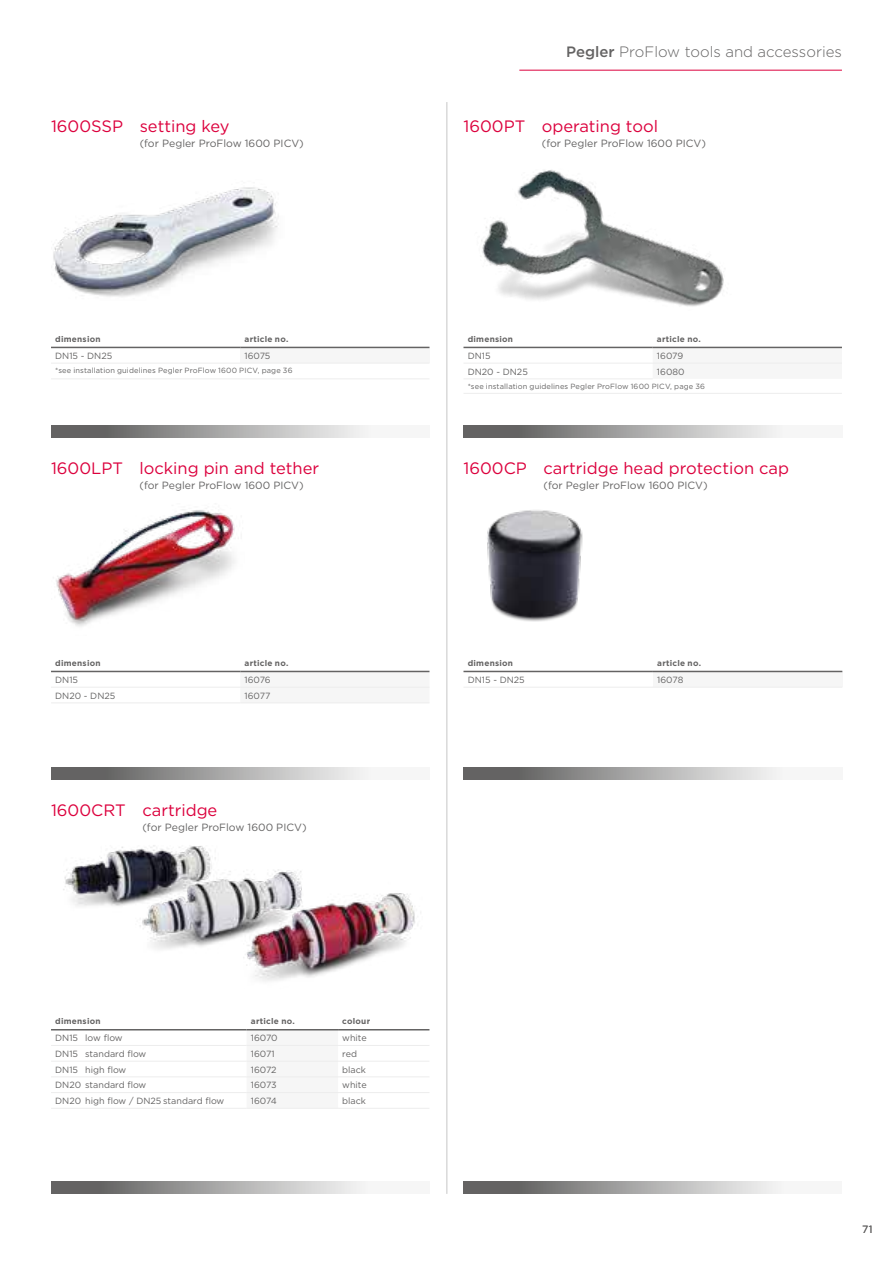
<style>
.page{position:relative;width:893px;height:1263px;background:#fff}
.page>*{position:absolute;margin:0;border:0;box-sizing:border-box;transform-origin:0 0}
.t1{font:16.5px "Gotham";color:#dc013d}
.t2{font:300 15px "Gotham";color:#646363}
.t3{font:10.5px "Gotham";color:#646363}
.t4{font:9px "Gotham";color:#646363}
.t5{font:700 8.25px "Gotham";letter-spacing:.03em;color:#646363}
.t6{font:7.5px "Gotham";letter-spacing:.015em;color:#646363}
.s1{font-weight:500}
</style>
<div class="page">
<hr style="left:519px;top:70px;width:323px;height:1px;background:#dc013d">
<svg style="left:51px;top:1181px;width:315px;height:13px;background:#a3a3a3"></svg>
<svg style="left:463px;top:1181px;width:319px;height:13px;background:#a2a2a1"></svg>
<hr style="left:446px;top:102px;width:1px;height:1092px;background:#c6c6c6">
<img style="left:481px;top:170px;width:244px;height:137px">
<div style="left:240px;top:347px;width:189px;height:16px;background:#f6f6f6"></div>
<hr style="left:51px;top:347px;width:189px;height:1px;background:#646363">
<hr style="left:240px;top:347px;width:189px;height:1px;background:#646363">
<hr style="left:51px;top:363px;width:189px;height:1px;background:#ededed">
<hr style="left:240px;top:363px;width:189px;height:1px;background:#ededed">
<hr style="left:51px;top:378px;width:189px;height:1px;background:#ededed">
<hr style="left:240px;top:378px;width:189px;height:1px;background:#ededed">
<img style="left:53px;top:187px;width:226px;height:110px">
<div style="left:653px;top:348px;width:189px;height:15px;background:#f6f6f6"></div>
<hr style="left:463px;top:347px;width:190px;height:1px;background:#646363">
<hr style="left:653px;top:347px;width:189px;height:1px;background:#646363">
<hr style="left:463px;top:378px;width:190px;height:1px;background:#ededed">
<hr style="left:463px;top:393px;width:190px;height:1px;background:#ededed">
<hr style="left:653px;top:393px;width:189px;height:1px;background:#ededed">
<hr style="left:463px;top:363px;width:190px;height:1px;background:#ededed">
<hr style="left:653px;top:363px;width:189px;height:1px;background:#ededed">
<div style="left:240px;top:672px;width:189px;height:15px;background:#f6f6f6"></div>
<hr style="left:51px;top:702px;width:189px;height:1px;background:#ededed">
<hr style="left:240px;top:702px;width:189px;height:1px;background:#ededed">
<hr style="left:51px;top:671px;width:189px;height:1px;background:#646363">
<hr style="left:240px;top:671px;width:189px;height:1px;background:#646363">
<hr style="left:51px;top:687px;width:189px;height:1px;background:#ededed">
<hr style="left:240px;top:687px;width:189px;height:1px;background:#ededed">
<img style="left:56px;top:509px;width:179px;height:118px">
<div style="left:653px;top:671px;width:189px;height:16px;background:#f6f6f6"></div>
<hr style="left:463px;top:687px;width:190px;height:1px;background:#ededed">
<hr style="left:653px;top:687px;width:189px;height:1px;background:#ededed">
<hr style="left:463px;top:671px;width:190px;height:1px;background:#646363">
<hr style="left:653px;top:671px;width:189px;height:1px;background:#646363">
<img style="left:487px;top:510px;width:96px;height:112px">
<div style="left:247px;top:1030px;width:91px;height:78px;background:#f6f6f6"></div>
<hr style="left:51px;top:1029px;width:196px;height:1px;background:#646363">
<hr style="left:247px;top:1029px;width:91px;height:1px;background:#646363">
<hr style="left:338px;top:1029px;width:91px;height:1px;background:#646363">
<hr style="left:51px;top:1045px;width:196px;height:1px;background:#ededed">
<hr style="left:247px;top:1045px;width:91px;height:1px;background:#ededed">
<hr style="left:338px;top:1045px;width:91px;height:1px;background:#ededed">
<hr style="left:51px;top:1061px;width:196px;height:1px;background:#ededed">
<hr style="left:247px;top:1061px;width:91px;height:1px;background:#ededed">
<hr style="left:338px;top:1061px;width:91px;height:1px;background:#ededed">
<hr style="left:51px;top:1076px;width:196px;height:1px;background:#ededed">
<hr style="left:247px;top:1076px;width:91px;height:1px;background:#ededed">
<hr style="left:338px;top:1076px;width:91px;height:1px;background:#ededed">
<hr style="left:51px;top:1092px;width:196px;height:1px;background:#ededed">
<hr style="left:338px;top:1092px;width:91px;height:1px;background:#ededed">
<hr style="left:51px;top:1108px;width:196px;height:1px;background:#ededed">
<hr style="left:247px;top:1108px;width:91px;height:1px;background:#ededed">
<hr style="left:338px;top:1108px;width:91px;height:1px;background:#ededed">
<hr style="left:247px;top:1092px;width:91px;height:1px;background:#ededed">
<img style="left:63px;top:845px;width:358px;height:136px">
<svg style="left:51px;top:767px;width:318px;height:13px;background:#a2a2a1"></svg>
<svg style="left:463px;top:425px;width:319px;height:13px;background:#a2a2a1"></svg>
<svg style="left:51px;top:425px;width:318px;height:13px;background:#a2a2a1"></svg>
<svg style="left:463px;top:767px;width:319px;height:13px;background:#a2a2a1"></svg>
<h1 class="t1" style="left:51px;top:115px;width:180px">1600SSP setting key</h1>
<p class="t3" style="left:140px;top:136px;width:166px">(for Pegler ProFlow 1600 PICV)</p>
<p class="t5" style="left:55px;top:333px;width:47px">dimension</p>
<p class="t5" style="left:244px;top:333px;width:45px">article no.</p>
<p class="t4" style="left:55px;top:350px;width:58px">DN15 - DN25</p>
<p class="t4" style="left:244px;top:350px;width:27px">16075</p>
<p class="t6" style="left:55px;top:366px;width:239px">*see installation guidelines Pegler ProFlow 1600 PICV, page 36</p>
<h1 class="t1" style="left:51px;top:457px;width:270px">1600LPT locking pin and tether</h1>
<p class="t3" style="left:139px;top:478px;width:166px">(for Pegler ProFlow 1600 PICV)</p>
<p class="t5" style="left:55px;top:657px;width:47px">dimension</p>
<p class="t5" style="left:244px;top:657px;width:45px">article no.</p>
<p class="t4" style="left:55px;top:674px;width:24px">DN15</p>
<p class="t4" style="left:244px;top:674px;width:28px">16076</p>
<p class="t4" style="left:55px;top:690px;width:62px">DN20 - DN25</p>
<p class="t4" style="left:244px;top:690px;width:27px">16077</p>
<h1 class="t1" style="left:51px;top:799px;width:168px">1600CRT cartridge</h1>
<p class="t3" style="left:142px;top:820px;width:166px">(for Pegler ProFlow 1600 PICV)</p>
<p class="t5" style="left:55px;top:1016px;width:47px">dimension</p>
<p class="t5" style="left:251px;top:1016px;width:45px">article no.</p>
<p class="t5" style="left:342px;top:1016px;width:29px">colour</p>
<p class="t4" style="left:55px;top:1032px;width:69px">DN15 low flow</p>
<p class="t4" style="left:251px;top:1032px;width:28px">16070</p>
<p class="t4" style="left:342px;top:1032px;width:26px">white</p>
<p class="t4" style="left:55px;top:1048px;width:93px">DN15 standard flow</p>
<p class="t4" style="left:251px;top:1048px;width:25px">16071</p>
<p class="t4" style="left:342px;top:1048px;width:16px">red</p>
<p class="t4" style="left:55px;top:1064px;width:73px">DN15 high flow</p>
<p class="t4" style="left:251px;top:1064px;width:27px">16072</p>
<p class="t4" style="left:342px;top:1064px;width:25px">black</p>
<p class="t4" style="left:55px;top:1079px;width:93px">DN20 standard flow</p>
<p class="t4" style="left:251px;top:1079px;width:27px">16073</p>
<p class="t4" style="left:342px;top:1079px;width:26px">white</p>
<p class="t4" style="left:55px;top:1095px;width:171px">DN20 high flow / DN25 standard flow</p>
<p class="t4" style="left:251px;top:1095px;width:27px">16074</p>
<p class="t4" style="left:342px;top:1095px;width:25px">black</p>
<h2 class="t2" style="left:566px;top:42px;width:277px"><span class="s1">Pegler</span> ProFlow tools and accessories</h2>
<h1 class="t1" style="left:463px;top:115px;width:196px">1600PT operating tool</h1>
<p class="t3" style="left:542px;top:136px;width:166px">(for Pegler ProFlow 1600 PICV)</p>
<p class="t5" style="left:468px;top:333px;width:47px">dimension</p>
<p class="t5" style="left:657px;top:333px;width:45px">article no.</p>
<p class="t4" style="left:468px;top:350px;width:24px">DN15</p>
<p class="t4" style="left:657px;top:350px;width:28px">16079</p>
<p class="t4" style="left:468px;top:366px;width:62px">DN20 - DN25</p>
<p class="t4" style="left:657px;top:366px;width:29px">16080</p>
<p class="t6" style="left:468px;top:382px;width:239px">*see installation guidelines Pegler ProFlow 1600 PICV, page 36</p>
<h1 class="t1" style="left:463px;top:457px;width:327px">1600CP cartridge head protection cap</h1>
<p class="t3" style="left:543px;top:478px;width:166px">(for Pegler ProFlow 1600 PICV)</p>
<p class="t5" style="left:468px;top:657px;width:47px">dimension</p>
<p class="t5" style="left:657px;top:657px;width:45px">article no.</p>
<p class="t4" style="left:468px;top:674px;width:58px">DN15 - DN25</p>
<p class="t4" style="left:657px;top:674px;width:28px">16078</p>
<p class="t3" style="left:862px;top:1223px;width:12px">71</p>
</div>
